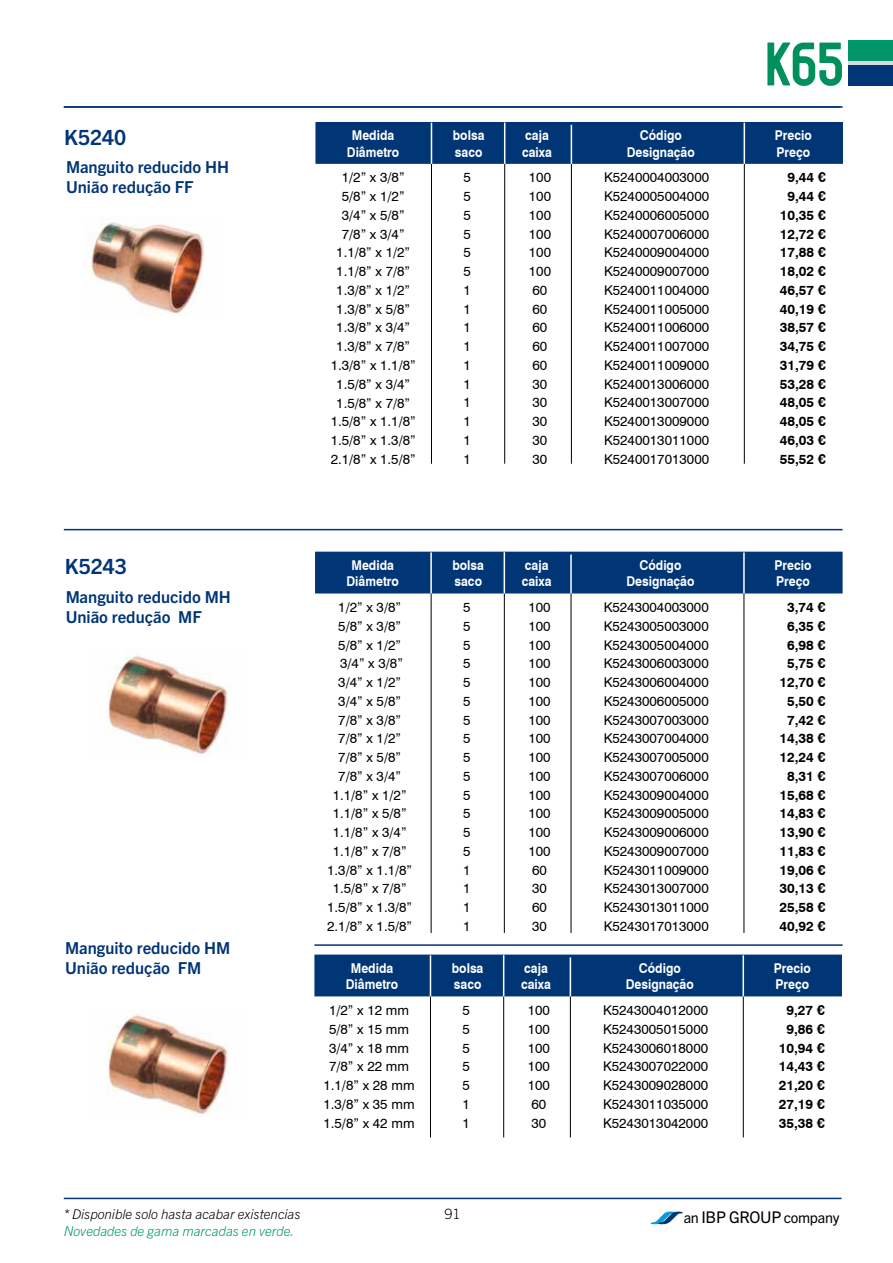
<style>
.page{position:relative;width:893px;height:1263px;background:#fff}
.page>*{position:absolute;margin:0;border:0;box-sizing:border-box;transform-origin:0 0}
.t1{font:700 21px "Trade Gothic Next LT Pro";color:#003576}
.t2{font:700 16.5px/19.8px "Trade Gothic Next LT Pro";color:#003576}
.t3{font:14.55px "Trade Gothic Next LT Pro";letter-spacing:-.02em;color:#000}
.t4{font:300 14.25px "Trade Gothic Next LT Pro";color:#000}
.t5{font:13.5px/18.8px "Swiss 721 BT";color:#000;text-align:justify}
.t6{font:700 13.5px/18.8px "Swiss 721 BT";color:#000;text-align:center}
.t7{font:700 13.5px/16.2px "Swiss 721 BT";color:#fff;scale:.9 1}
.t8{font:italic 300 13.5px "Trade Gothic Next LT Pro";color:#000}
.t9{font:italic 300 13.5px "Trade Gothic Next LT Pro";color:#00966b}
.s1{font-size:16.2px}
</style>
<div class="page">
<div style="left:848px;top:59px;width:45px;height:9px;background:#d9dadb"></div>
<div style="left:848px;top:40px;width:45px;height:21px;background:#00966a"></div>
<div style="left:848px;top:65px;width:45px;height:21px;background:#003576"></div>
<svg style="left:651px;top:1211px;width:31px;height:13px"></svg>
<hr style="left:64px;top:106px;width:779px;height:2px;background:#003576">
<hr style="left:64px;top:1198px;width:777px;height:1px;background:#003576">
<svg style="left:767px;top:43px;width:75px;height:43px"></svg>
<img style="left:91px;top:222px;width:113px;height:93px">
<hr style="left:64px;top:529px;width:779px;height:1px;background:#003576">
<hr style="left:431px;top:123px;width:1px;height:341px;background:#000">
<hr style="left:504px;top:123px;width:1px;height:341px;background:#000">
<hr style="left:571px;top:126px;width:1px;height:338px;background:#000">
<hr style="left:744px;top:126px;width:1px;height:338px;background:#000">
<div style="left:315px;top:122px;width:528px;height:42px;background:#003576;border:2px solid #003576"></div>
<hr style="left:431px;top:123px;width:1px;height:41px;background:#fff">
<hr style="left:504px;top:123px;width:1px;height:41px;background:#fff">
<hr style="left:571px;top:125px;width:1px;height:39px;background:#fff">
<hr style="left:744px;top:123px;width:1px;height:41px;background:#fff">
<img style="left:107px;top:650px;width:122px;height:105px">
<img style="left:107px;top:1009px;width:122px;height:106px">
<hr style="left:431px;top:552px;width:1px;height:381px;background:#000">
<hr style="left:504px;top:552px;width:1px;height:381px;background:#000">
<hr style="left:571px;top:556px;width:1px;height:377px;background:#000">
<hr style="left:744px;top:556px;width:1px;height:377px;background:#000">
<div style="left:315px;top:552px;width:528px;height:41px;background:#003576"></div>
<hr style="left:430px;top:552px;width:2px;height:41px;background:#fff">
<hr style="left:504px;top:552px;width:1px;height:41px;background:#fff">
<hr style="left:570px;top:554px;width:2px;height:39px;background:#fff">
<hr style="left:743px;top:552px;width:2px;height:41px;background:#fff">
<hr style="left:430px;top:955px;width:1px;height:182px;background:#000">
<hr style="left:503px;top:955px;width:1px;height:182px;background:#000">
<hr style="left:570px;top:957px;width:1px;height:180px;background:#000">
<hr style="left:743px;top:957px;width:1px;height:180px;background:#000">
<div style="left:314px;top:954px;width:528px;height:42px;background:#003576;border:2px solid #003576"></div>
<hr style="left:430px;top:955px;width:1px;height:41px;background:#fff">
<hr style="left:503px;top:955px;width:1px;height:41px;background:#fff">
<hr style="left:570px;top:957px;width:1px;height:39px;background:#fff">
<hr style="left:742px;top:955px;width:2px;height:41px;background:#fff">
<hr style="left:314px;top:944px;width:529px;height:2px;background:#003576">
<h1 class="t1" style="left:64px;top:122px;width:63px">K5240</h1>
<p class="t7" style="left:627px;top:127px;width:77px;text-align:center">Código<br>Designação</p>
<p class="t7" style="left:347px;top:127px;width:60px;text-align:center">Medida<br>Diâmetro</p>
<p class="t7" style="left:453px;top:127px;width:37px">bolsa saco</p>
<p class="t7" style="left:775px;top:127px;width:43px">Precio<br>Preço</p>
<p class="t7" style="left:522px;top:127px;width:35px">caja caixa</p>
<p class="t2" style="left:66px;top:156px;width:164px">Manguito reducido HH<br>União redução FF</p>
<p class="t5" style="left:604px;top:168px;width:106px">K5240004003000<br>K5240005004000<br>K5240006005000<br>K5240007006000<br>K5240009004000<br>K5240009007000<br>K5240011004000<br>K5240011005000<br>K5240011006000<br>K5240011007000<br>K5240011009000<br>K5240013006000<br>K5240013007000<br>K5240013009000<br>K5240013011000<br>K5240017013000</p>
<p class="t6" style="left:780px;top:168px;width:47px">9,44 €<br>9,44 €<br>10,35 €<br>12,72 €<br>17,88 €<br>18,02 €<br>46,57 €<br>40,19 €<br>38,57 €<br>34,75 €<br>31,79 €<br>53,28 €<br>48,05 €<br>48,05 €<br>46,03 €<br>55,52 €</p>
<p class="t5" style="left:331px;top:168px;width:87px;text-align:center">1/2” x 3/8”<br>5/8” x 1/2”<br>3/4” x 5/8”<br>7/8” x 3/4”<br>1.1/8” x 1/2”<br>1.1/8” x 7/8”<br>1.3/8” x 1/2”<br>1.3/8” x 5/8”<br>1.3/8” x 3/4”<br>1.3/8” x 7/8”<br>1.3/8” x 1.1/8”<br>1.5/8” x 3/4”<br>1.5/8” x 7/8”<br>1.5/8” x 1.1/8”<br>1.5/8” x 1.3/8”<br>2.1/8” x 1.5/8”</p>
<p class="t5" style="left:529px;top:168px;width:24px;text-align:left">100<br>100<br>100<br>100<br>100<br>100<br>60<br>60<br>60<br>60<br>60<br>30<br>30<br>30<br>30<br>30</p>
<p class="t5" style="left:464px;top:168px;width:9px">5<br>5<br>5<br>5<br>5<br>5<br>1<br>1<br>1<br>1<br>1<br>1<br>1<br>1<br>1<br>1</p>
<h1 class="t1" style="left:65px;top:552px;width:63px">K5243</h1>
<p class="t7" style="left:774px;top:557px;width:43px">Precio<br>Preço</p>
<p class="t7" style="left:626px;top:557px;width:77px;text-align:center">Código<br>Designação</p>
<p class="t7" style="left:346px;top:557px;width:60px;text-align:center">Medida<br>Diâmetro</p>
<p class="t7" style="left:452px;top:557px;width:37px">bolsa saco</p>
<p class="t7" style="left:522px;top:557px;width:35px">caja caixa</p>
<p class="t2" style="left:66px;top:586px;width:167px">Manguito reducido MH<br>União redução MF</p>
<p class="t5" style="left:604px;top:598px;width:106px">K5243004003000<br>K5243005003000<br>K5243005004000<br>K5243006003000<br>K5243006004000<br>K5243006005000<br>K5243007003000<br>K5243007004000<br>K5243007005000<br>K5243007006000<br>K5243009004000<br>K5243009005000<br>K5243009006000<br>K5243009007000<br>K5243011009000<br>K5243013007000<br>K5243013011000<br>K5243017013000</p>
<p class="t6" style="left:779px;top:598px;width:47px">3,74 €<br>6,35 €<br>6,98 €<br>5,75 €<br>12,70 €<br>5,50 €<br>7,42 €<br>14,38 €<br>12,24 €<br>8,31 €<br>15,68 €<br>14,83 €<br>13,90 €<br>11,83 €<br>19,06 €<br>30,13 €<br>25,58 €<br>40,92 €</p>
<p class="t5" style="left:327px;top:598px;width:87px;text-align:center">1/2” x 3/8”<br>5/8” x 3/8”<br>5/8” x 1/2”<br>3/4” x 3/8”<br>3/4” x 1/2”<br>3/4” x 5/8”<br>7/8” x 3/8”<br>7/8” x 1/2”<br>7/8” x 5/8”<br>7/8” x 3/4”<br>1.1/8” x 1/2”<br>1.1/8” x 5/8”<br>1.1/8” x 3/4”<br>1.1/8” x 7/8”<br>1.3/8” x 1.1/8”<br>1.5/8” x 7/8”<br>1.5/8” x 1.3/8”<br>2.1/8” x 1.5/8”</p>
<p class="t5" style="left:528px;top:598px;width:24px;text-align:left">100<br>100<br>100<br>100<br>100<br>100<br>100<br>100<br>100<br>100<br>100<br>100<br>100<br>100<br>60<br>30<br>60<br>30</p>
<p class="t5" style="left:463px;top:598px;width:9px">5<br>5<br>5<br>5<br>5<br>5<br>5<br>5<br>5<br>5<br>5<br>5<br>5<br>5<br>1<br>1<br>1<br>1</p>
<p class="t2" style="left:65px;top:937px;width:167px">Manguito reducido HM<br>União redução FM</p>
<p class="t7" style="left:346px;top:960px;width:60px;text-align:center">Medida<br>Diâmetro</p>
<p class="t7" style="left:452px;top:960px;width:37px">bolsa saco</p>
<p class="t7" style="left:521px;top:960px;width:35px">caja caixa</p>
<p class="t7" style="left:626px;top:960px;width:77px;text-align:center">Código<br>Designação</p>
<p class="t7" style="left:774px;top:960px;width:43px">Precio<br>Preço</p>
<p class="t5" style="left:323px;top:1001px;width:93px;text-align:center">1/2” x 12 mm<br>5/8” x 15 mm<br>3/4” x 18 mm<br>7/8” x 22 mm<br>1.1/8” x 28 mm<br>1.3/8” x 35 mm<br>1.5/8” x 42 mm</p>
<p class="t5" style="left:463px;top:1001px;width:9px">5<br>5<br>5<br>5<br>5<br>1<br>1</p>
<p class="t5" style="left:528px;top:1001px;width:24px;text-align:left">100<br>100<br>100<br>100<br>100<br>60<br>30</p>
<p class="t5" style="left:603px;top:1001px;width:106px">K5243004012000<br>K5243005015000<br>K5243006018000<br>K5243007022000<br>K5243009028000<br>K5243011035000<br>K5243013042000</p>
<p class="t6" style="left:779px;top:1001px;width:47px">9,27 €<br>9,86 €<br>10,94 €<br>14,43 €<br>21,20 €<br>27,19 €<br>35,38 €</p>
<p class="t8" style="left:64px;top:1205px;width:238px">* Disponible solo hasta acabar existencias</p>
<p class="t4" style="left:444px;top:1204px;width:18px">91</p>
<p class="t9" style="left:64px;top:1221px;width:232px">Novedades de gama marcadas en verde.</p>
<p class="t3" style="left:684px;top:1208px;width:157px">an <span class="s1">IBP GROUP</span> company</p>
</div>
